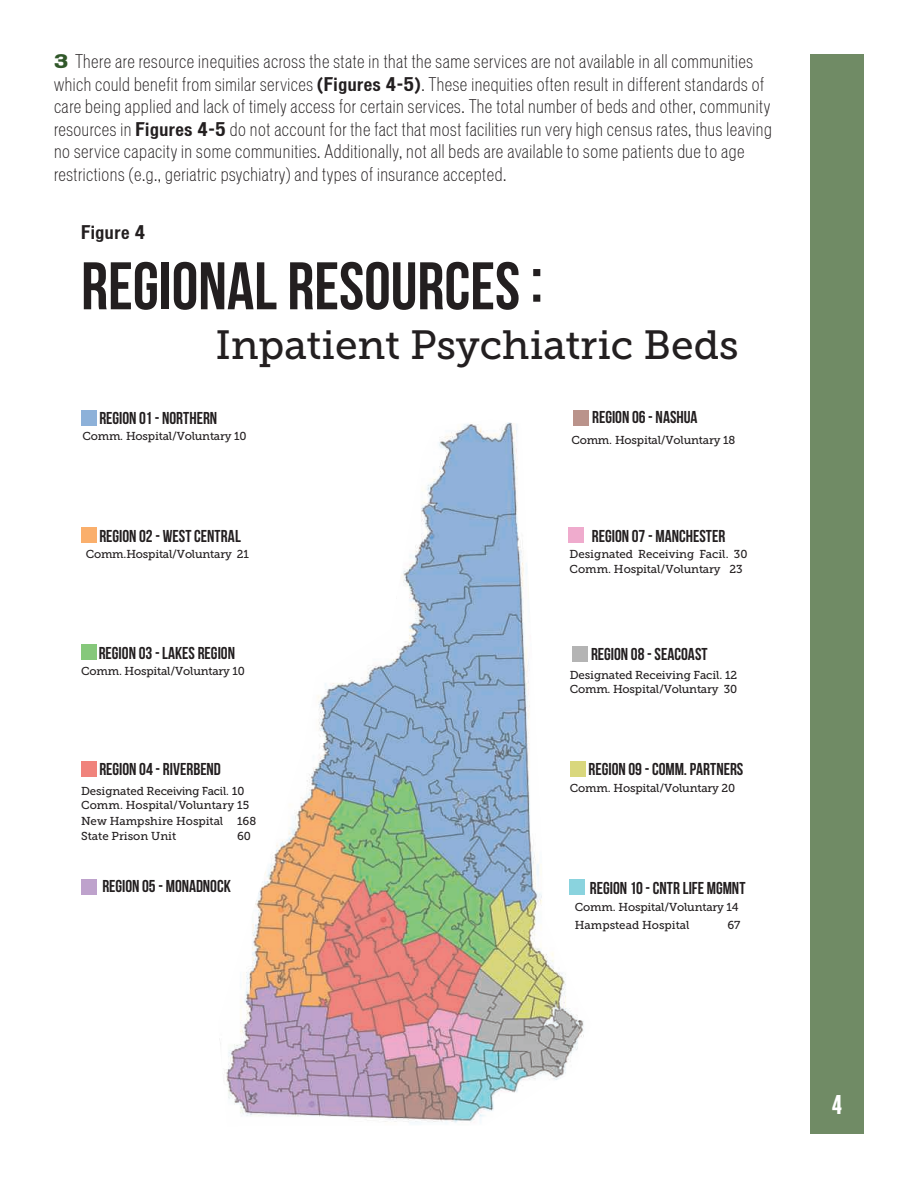
<style>
.page{position:relative;width:918px;height:1188px;background:#fff}
.page>*{position:absolute;margin:0;border:0;box-sizing:border-box;transform-origin:0 0}
.t1{font:700 67.05px "Bebas Neue";color:#231f20}
.t2{font:40.65px "Museo Slab 500";color:#231f20}
.t3{font:700 25.5px "Gnuolane Rg";color:#fff}
.t4{font:300 condensed 18px/22.5px "Vonnes";letter-spacing:.03em;color:#231f20}
.t5{font:700 condensed 18px "Vonnes";letter-spacing:.03em;color:#231f20}
.t6{font:700 17.25px "Bebas Neue";color:#231f20}
.t7{font:11.4px/15.1px "Museo Slab 500";letter-spacing:-.015em;color:#231f20}
.t8{font:11.4px "Museo 500";letter-spacing:-.01em;color:#231f20}
.s1{font-weight:700;font-stretch:normal;color:#31582a}
.s2{font-weight:700}
.s3{font-family:"Museo Slab 500"}
</style>
<div class="page">
<div style="left:810px;top:54px;width:54px;height:1080px;background:#708b65"></div>
<img style="left:220px;top:422px;width:369px;height:701px">
<div style="left:81px;top:879px;width:15px;height:15px;background:#bea2cc"></div>
<div style="left:569px;top:528px;width:15px;height:15px;background:#efabcd"></div>
<div style="left:570px;top:761px;width:16px;height:16px;background:#d9d77d"></div>
<div style="left:573px;top:410px;width:16px;height:15px;background:#ba938b"></div>
<div style="left:81px;top:761px;width:15px;height:16px;background:#f0837c"></div>
<div style="left:81px;top:644px;width:15px;height:16px;background:#86c87b"></div>
<div style="left:572px;top:646px;width:15px;height:16px;background:#b4b4b4"></div>
<div style="left:81px;top:528px;width:15px;height:15px;background:#faaf6c"></div>
<div style="left:81px;top:410px;width:15px;height:15px;background:#8db1d9"></div>
<div style="left:569px;top:879px;width:15px;height:15px;background:#8ad3de"></div>
<p class="t4" style="left:54px;top:51px;width:719px"><span class="s1">3</span> There are resource inequities across the state in that the same services are not available in all communities which could benefit from similar services <span class="s2">(Figures 4-5)</span>. These inequities often result in different standards of care being applied and lack of timely access for certain services. The total number of beds and other, community resources in <span class="s2">Figures 4-5</span> do not account for the fact that most facilities run very high census rates, thus leaving no service capacity in some communities. Additionally, not all beds are available to some patients due to age restrictions (e.g., geriatric psychiatry) and types of insurance accepted.</p>
<p class="t5" style="left:81px;top:222px;width:66px">Figure 4</p>
<h1 class="t1" style="left:81px;top:249px;width:463px">REGIONAL RESOURCES :</h1>
<h2 class="t2" style="left:215px;top:323px;width:525px">Inpatient Psychiatric Beds</h2>
<p class="t6" style="left:99px;top:408px;width:119px">REGION 01 - NORTHERN</p>
<p class="t6" style="left:592px;top:408px;width:107px">REGION 06 - NASHUA</p>
<p class="t7" style="left:82px;top:428px;width:166px">Comm. Hospital/Voluntary 10</p>
<p class="t7" style="left:571px;top:432px;width:165px">Comm. Hospital/Voluntary 18</p>
<p class="t6" style="left:99px;top:527px;width:143px">REGION 02 - WEST CENTRAL</p>
<p class="t7" style="left:86px;top:547px;width:165px">Comm.Hospital/Voluntary 21</p>
<p class="t6" style="left:592px;top:526px;width:135px">REGION O7- MANCHESTER</p>
<p class="t7" style="left:570px;top:547px;width:180px">Designated Receiving Facil. 30<br>Comm. Hospital/Voluntary 23</p>
<p class="t6" style="left:99px;top:643px;width:138px">REGION 03 - LAKES REGION</p>
<p class="t7" style="left:81px;top:663px;width:165px">Comm. Hospital/Voluntary 10</p>
<p class="t7" style="left:570px;top:668px;width:169px;line-height:14.7px">Designated Receiving Facil. 12<br>Comm. Hospital/Voluntary 30</p>
<p class="t6" style="left:591px;top:645px;width:118px">REGION O8 - SEACOAST</p>
<p class="t6" style="left:99px;top:760px;width:123px">REGION 04 - RIVERBEND</p>
<p class="t6" style="left:589px;top:759px;width:156px">REGION O9 - COMM. PARTNERS</p>
<p class="t8" style="left:81px;top:785px;width:165px"><span class="s3">Designated Rec</span>eiving Facil. 10</p>
<p class="t7" style="left:81px;top:798px;width:177px">Comm. Hospital/Voluntary 15<br>New Hampshire Hospital 168<br>State Prison Unit</p>
<p class="t7" style="left:237px;top:828px;width:16px">60</p>
<p class="t7" style="left:570px;top:780px;width:167px">Comm. Hospital/Voluntary 20</p>
<p class="t6" style="left:102px;top:877px;width:130px">REGION 05 - MONADNOCK</p>
<p class="t6" style="left:590px;top:878px;width:157px">REGION 10 - CNTR LIFE MGMNT</p>
<p class="t7" style="left:575px;top:898px;width:165px;line-height:18.1px">Comm. Hospital/Voluntary 14<br>Hampstead Hospital</p>
<p class="t7" style="left:727px;top:918px;width:15px">67</p>
<h3 class="t3" style="left:832px;top:1089px;width:11px">4</h3>
</div>
